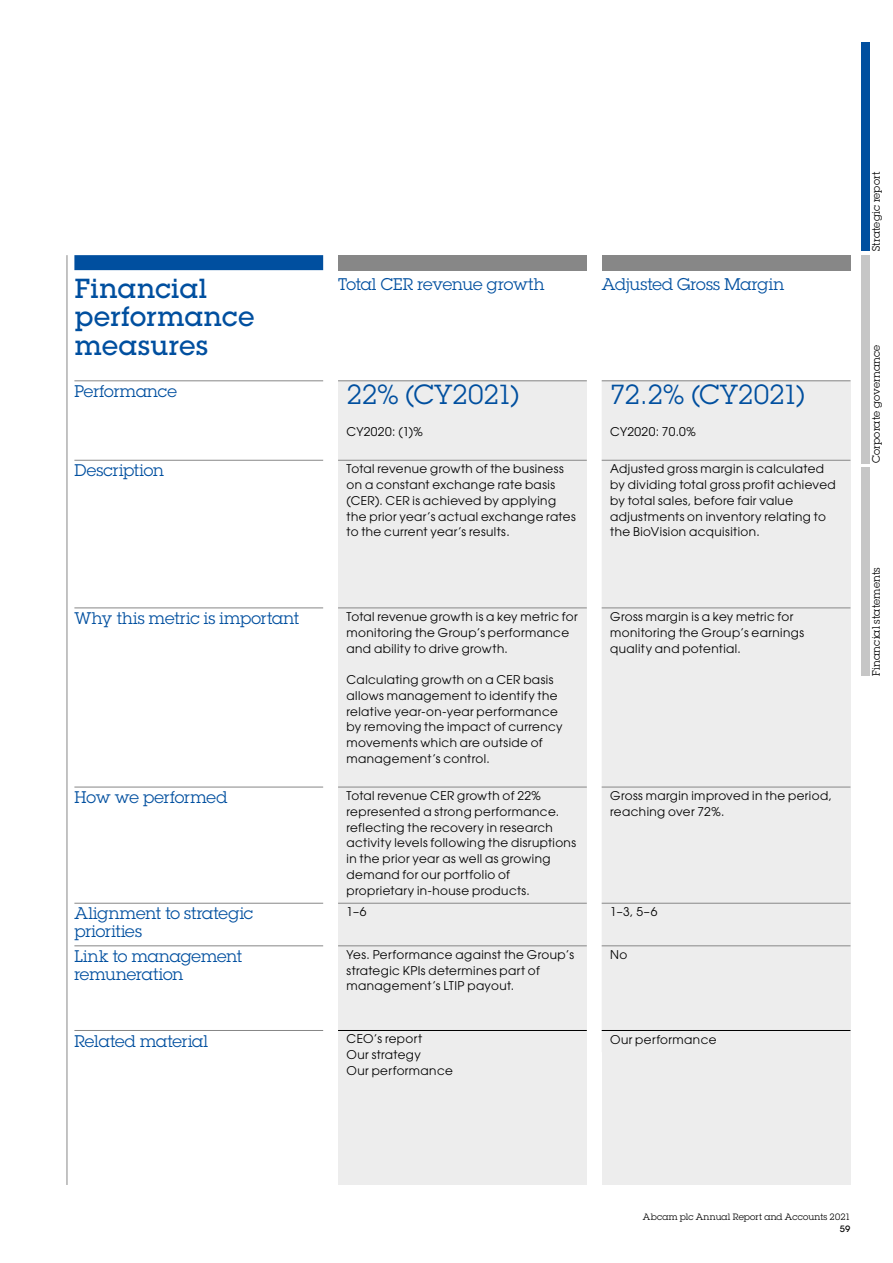
<style>
.page{position:relative;width:893px;height:1263px;background:#fff}
.page>*{position:absolute;margin:0;border:0;box-sizing:border-box;transform-origin:0 0}
.t1{font:500 27px/28.5px "Lubalin Graph Std";color:#004f9f}
.t2{font:27px "Lubalin Graph Std";letter-spacing:-.015em;color:#004f9f}
.t3{font:16.5px/18px "Lubalin Graph Std";color:#004f9f}
.t4{font:12px/15.8px "ITC Avant Garde Std";letter-spacing:.035em;color:#000}
.t5{font:10.5px "Lubalin Graph Std";letter-spacing:.015em;color:#000}
.t6{font:9px "Lubalin Graph Std";letter-spacing:.03em;color:#000}
.t7{font:500 9px "Lubalin Graph Std";color:#000}
</style>
<div class="page">
<div style="left:74px;top:255px;width:249px;height:15px;background:#004f9f"></div>
<div style="left:338px;top:381px;width:249px;height:804px;background:#ededed"></div>
<svg style="left:338px;top:459px;width:249px;height:488px"></svg>
<hr style="left:338px;top:381px;width:249px;height:1px;background:#878787">
<hr style="left:338px;top:460px;width:249px;height:1px;background:#878787">
<hr style="left:338px;top:608px;width:249px;height:1px;background:#878787">
<hr style="left:338px;top:787px;width:249px;height:1px;background:#878787">
<hr style="left:338px;top:903px;width:249px;height:1px;background:#878787">
<hr style="left:338px;top:945px;width:249px;height:1px;background:#878787">
<hr style="left:338px;top:1030px;width:249px;height:1px;background:#000">
<div style="left:602px;top:381px;width:248px;height:804px;background:#ededed"></div>
<svg style="left:602px;top:459px;width:248px;height:488px"></svg>
<hr style="left:602px;top:381px;width:248px;height:1px;background:#878787">
<hr style="left:602px;top:460px;width:248px;height:1px;background:#878787">
<hr style="left:602px;top:608px;width:248px;height:1px;background:#878787">
<hr style="left:602px;top:787px;width:248px;height:1px;background:#878787">
<hr style="left:602px;top:903px;width:248px;height:1px;background:#878787">
<hr style="left:602px;top:945px;width:248px;height:1px;background:#878787">
<hr style="left:602px;top:1030px;width:248px;height:1px;background:#000">
<hr style="left:74px;top:381px;width:249px;height:1px;background:#878787">
<hr style="left:74px;top:460px;width:249px;height:1px;background:#878787">
<hr style="left:74px;top:608px;width:249px;height:1px;background:#878787">
<hr style="left:74px;top:787px;width:249px;height:1px;background:#878787">
<hr style="left:74px;top:903px;width:249px;height:1px;background:#878787">
<hr style="left:74px;top:945px;width:249px;height:1px;background:#878787">
<hr style="left:74px;top:1030px;width:249px;height:1px;background:#878787">
<div style="left:338px;top:255px;width:249px;height:15px;background:#878787"></div>
<div style="left:602px;top:255px;width:248px;height:15px;background:#878787"></div>
<hr style="left:67px;top:255px;width:1px;height:930px;background:#878787">
<div style="left:861px;top:43px;width:9px;height:208px;background:#004f9f"></div>
<div style="left:861px;top:255px;width:9px;height:208px;background:#c6c6c6"></div>
<div style="left:861px;top:468px;width:9px;height:208px;background:#c6c6c6"></div>
<h1 class="t1" style="left:74px;top:274px;width:182px">Financial performance measures</h1>
<h2 class="t3" style="left:338px;top:275px;width:208px">Total CER revenue growth</h2>
<h2 class="t3" style="left:602px;top:275px;width:184px">Adjusted Gross Margin</h2>
<h1 class="t2" style="left:347px;top:378px;width:174px">22% (CY2021)</h1>
<p class="t4" style="left:347px;top:424px;width:78px">CY2020: (1)%</p>
<p class="t4" style="left:347px;top:461px;width:231px">Total revenue growth of the business on a constant exchange rate basis (CER). CER is achieved by applying the prior year’s actual exchange rates to the current year’s results.</p>
<h1 class="t2" style="left:610px;top:378px;width:196px">72.2% (CY2021)</h1>
<p class="t4" style="left:610px;top:424px;width:87px">CY2020: 70.0%</p>
<p class="t4" style="left:610px;top:461px;width:227px">Adjusted gross margin is calculated by dividing total gross profit achieved by total sales, before fair value adjustments on inventory relating to the BioVision acquisition.</p>
<h2 class="t3" style="left:74px;top:382px;width:104px">Performance</h2>
<h2 class="t3" style="left:74px;top:461px;width:91px">Description</h2>
<h2 class="t3" style="left:74px;top:609px;width:226px">Why this metric is important</h2>
<h2 class="t3" style="left:74px;top:788px;width:154px">How we performed</h2>
<h2 class="t3" style="left:74px;top:904px;width:180px">Alignment to strategic priorities</h2>
<h2 class="t3" style="left:74px;top:947px;width:169px">Link to management remuneration</h2>
<p class="t4" style="left:347px;top:609px;width:233px">Total revenue growth is a key metric for monitoring the Group’s performance and ability to drive growth.</p>
<p class="t4" style="left:347px;top:672px;width:217px">Calculating growth on a CER basis allows management to identify the relative year-on-year performance by removing the impact of currency movements which are outside of management’s control.</p>
<p class="t4" style="left:347px;top:788px;width:231px">Total revenue CER growth of 22% represented a strong performance. reflecting the recovery in research activity levels following the disruptions in the prior year as well as growing demand for our portfolio of proprietary in-house products.</p>
<p class="t4" style="left:347px;top:904px;width:22px">1–6</p>
<p class="t4" style="left:347px;top:946px;width:229px">Yes. Performance against the Group’s strategic KPIs determines part of management’s LTIP payout.</p>
<p class="t4" style="left:610px;top:609px;width:195px">Gross margin is a key metric for monitoring the Group’s earnings quality and potential.</p>
<p class="t4" style="left:610px;top:788px;width:223px">Gross margin improved in the period, reaching over 72%.</p>
<p class="t4" style="left:610px;top:904px;width:49px">1–3, 5–6</p>
<p class="t4" style="left:610px;top:946px;width:19px">No</p>
<h2 class="t3" style="left:74px;top:1031px;width:135px">Related material</h2>
<p class="t4" style="left:347px;top:1031px;width:108px">CEO’s report<br>Our strategy<br>Our performance</p>
<p class="t4" style="left:610px;top:1031px;width:108px">Our performance</p>
<p class="t5" style="left:870px;top:251px;width:81px;rotate:-90deg">Strategic report</p>
<p class="t5" style="left:870px;top:463px;width:120px;rotate:-90deg">Corporate governance</p>
<p class="t5" style="left:870px;top:676px;width:110px;rotate:-90deg">Financial statements</p>
<p class="t6" style="left:643px;top:1211px;width:209px">Abcam plc Annual Report and Accounts 2021</p>
<p class="t7" style="left:840px;top:1223px;width:12px">59</p>
</div>
